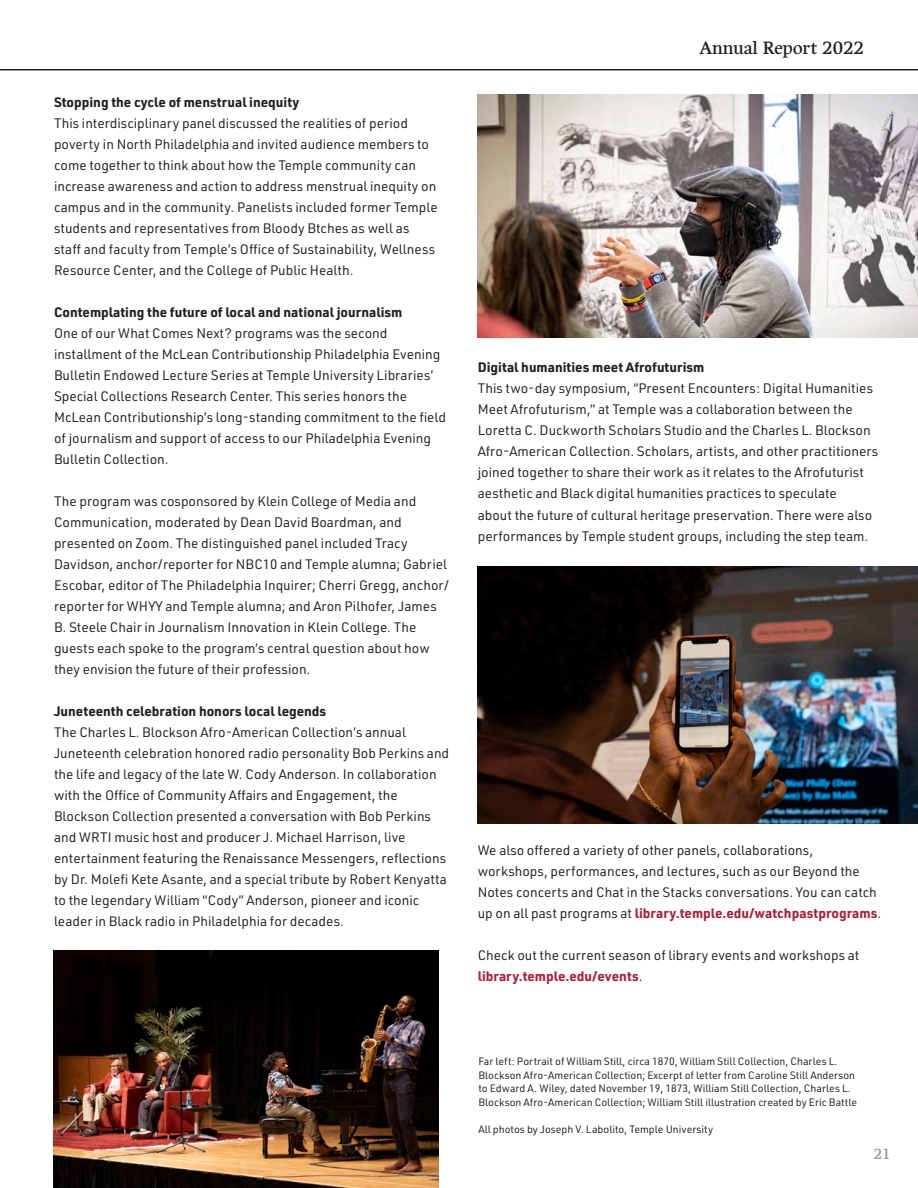
<style>
.page{position:relative;width:918px;height:1188px;background:#fff}
.page>*{position:absolute;margin:0;border:0;box-sizing:border-box;transform-origin:0 0}
.t1{font:18px "Harfang";color:#231f20}
.t2{font:15px "Harfang";color:#939598}
.t3{font:13.5px/21px "URWDIN";color:#231f20}
.t4{font:700 13.5px "URWDIN";color:#231f20}
.t5{font:10.5px/13.5px "URWDIN";color:#231f20}
.s1{font-weight:700;color:#a92138}
</style>
<div class="page">
<hr style="left:0;top:69px;width:918px;height:1px;background:#231f20">
<img style="left:54px;top:950px;width:385px;height:238px">
<img style="left:477px;top:94px;width:441px;height:243px">
<img style="left:478px;top:567px;width:440px;height:257px">
<p class="t4" style="left:54px;top:93px;width:247px">Stopping the cycle of menstrual inequity</p>
<p class="t3" style="left:54px;top:112px;width:385px">This interdisciplinary panel discussed the realities of period poverty in North Philadelphia and invited audience members to come together to think about how the Temple community can increase awareness and action to address menstrual inequity on campus and in the community. Panelists included former Temple students and representatives from Bloody Btches as well as staf and faculty from Temple’s Ofce of Sustainability, Wellness Resource Center, and the College of Public Health.</p>
<p class="t4" style="left:54px;top:303px;width:350px">Contemplating the future of local and national journalism</p>
<p class="t3" style="left:54px;top:322px;width:394px">One of our What Comes Next? programs was the second installment of the McLean Contributionship Philadelphia Evening Bulletin Endowed Lecture Series at Temple University Libraries’ Special Collections Research Center. This series honors the McLean Contributionship’s long-standing commitment to the feld of journalism and support of access to our Philadelphia Evening Bulletin Collection.</p>
<p class="t3" style="left:54px;top:491px;width:397px">The program was cosponsored by Klein College of Media and Communication, moderated by Dean David Boardman, and presented on Zoom. The distinguished panel included Tracy Davidson, anchor/reporter for NBC10 and Temple alumna; Gabriel Escobar, editor of The Philadelphia Inquirer; Cherri Gregg, anchor/ reporter for WHYY and Temple alumna; and Aron Pilhofer, James</p>
<p class="t3" style="left:54px;top:617px;width:377px">B. Steele Chair in Journalism Innovation in Klein College. The guests each spoke to the program’s central question about how they envision the future of their profession.</p>
<p class="t4" style="left:54px;top:702px;width:274px">Juneteenth celebration honors local legends</p>
<p class="t3" style="left:54px;top:722px;width:397px">The Charles L. Blockson Afro-American Collection’s annual Juneteenth celebration honored radio personality Bob Perkins and the life and legacy of the late W. Cody Anderson. In collaboration with the Ofce of Community Afairs and Engagement, the Blockson Collection presented a conversation with Bob Perkins and WRTI music host and producer J. Michael Harrison, live entertainment featuring the Renaissance Messengers, refections by Dr. Molef Kete Asante, and a special tribute by Robert Kenyatta to the legendary William “Cody” Anderson, pioneer and iconic leader in Black radio in Philadelphia for decades.</p>
<h1 class="t1" style="left:699px;top:37px;width:166px">Annual Report 2022</h1>
<p class="t4" style="left:478px;top:358px;width:228px">Digital humanities meet Afrofuturism</p>
<p class="t3" style="left:478px;top:378px;width:402px">This two-day symposium, “Present Encounters: Digital Humanities Meet Afrofuturism,” at Temple was a collaboration between the Loretta C. Duckworth Scholars Studio and the Charles L. Blockson Afro-American Collection. Scholars, artists, and other practitioners joined together to share their work as it relates to the Afrofuturist aesthetic and Black digital humanities practices to speculate<br>about the future of cultural heritage preservation. There were also performances by Temple student groups, including the step team.</p>
<p class="t3" style="left:478px;top:840px;width:405px">We also ofered a variety of other panels, collaborations, workshops, performances, and lectures, such as our Beyond the Notes concerts and Chat in the Stacks conversations. You can catch up on all past programs at <span class="s1">library.temple.edu/watchpastprograms</span>.</p>
<p class="t3" style="left:478px;top:945px;width:383px">Check out the current season of library events and workshops at <span class="s1">library.temple.edu/events</span>.</p>
<p class="t5" style="left:478px;top:1054px;width:380px">Far left: Portrait of William Still, circa 1870, William Still Collection, Charles L.<br>Blockson Afro-American Collection; Excerpt of letter from Caroline Still Anderson to Edward A. Wiley, dated November 19, 1873, William Still Collection, Charles L.<br>Blockson Afro-American Collection; William Still illustration created by Eric Battle</p>
<p class="t5" style="left:478px;top:1122px;width:236px">All photos by Joseph V. Labolito, Temple University</p>
<p class="t2" style="left:874px;top:1145px;width:19px">21</p>
</div>
